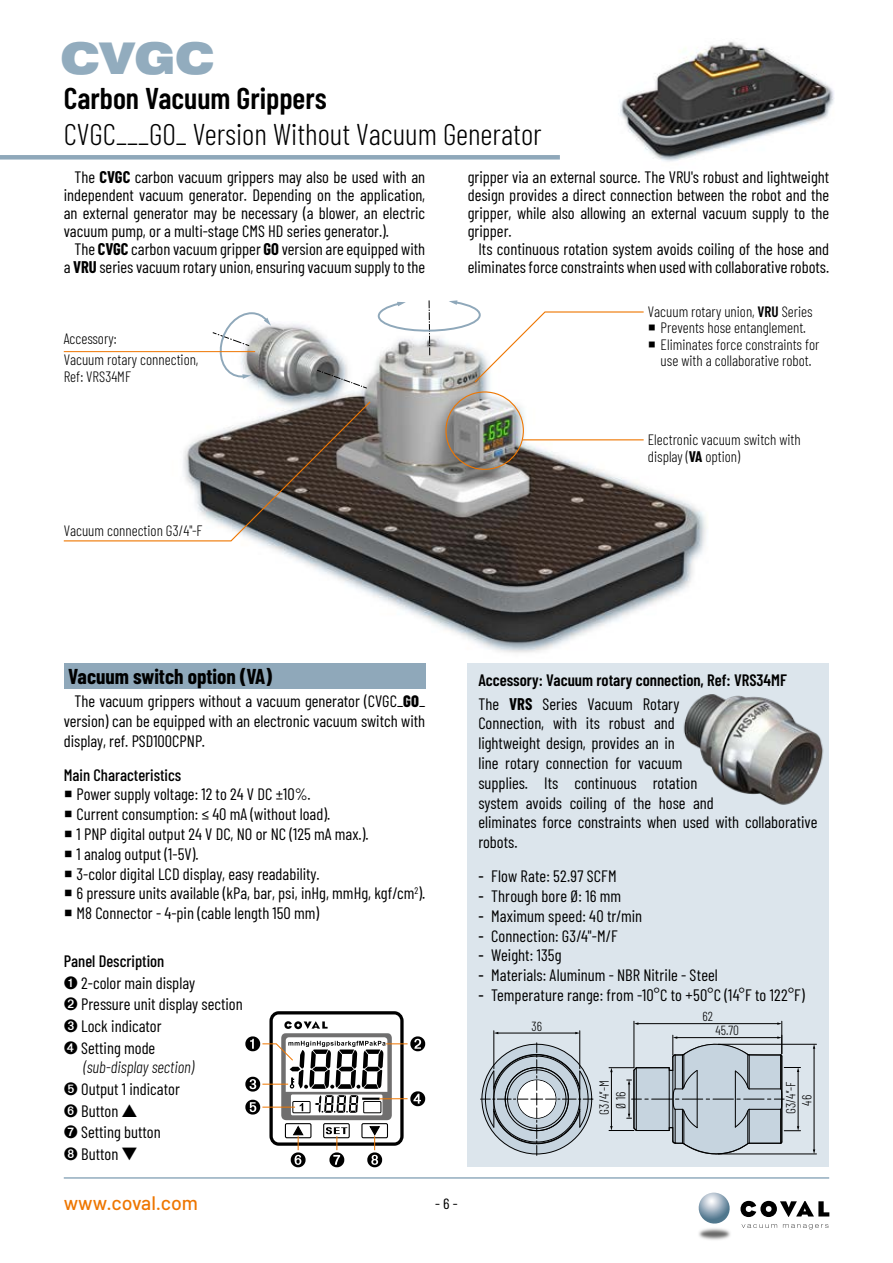
<style>
.page{position:relative;width:893px;height:1263px;background:#fff}
.page>*{position:absolute;margin:0;border:0;box-sizing:border-box;transform-origin:0 0}
.t1{font:900 45px "Pragmatica Ext";color:#92acbe}
.t2{font:300 30px "Barlow Condensed";color:#000}
.t3{font:600 30px "Barlow Condensed";color:#000}
.t4{font:700 21px "Barlow Condensed";color:#000}
.t5{font:500 19.5px "Barlow";color:#ee7601}
.t6{font:16.5px/19.8px "Barlow Condensed";color:#000}
.t7{font:600 16.5px/24px "Barlow Condensed";color:#000}
.t8{font:500 16.5px "Barlow Condensed";color:#000}
.t9{font:300 15px/16.5px "Barlow Condensed";color:#000}
.t10{font:15px "Barlow Condensed";color:#000;scale:1.05 1}
.t11{font:300 13.2px/16.6px "Barlow Condensed";letter-spacing:.015em;color:#000;text-align:center}
.s1{font-weight:700}
.s2{font-weight:600}
.s3{font-weight:800}
.s4{font-weight:500}
.s5{font-weight:300;font-style:italic}
.s6{font-weight:400}
</style>
<div class="page">
<img style="left:620px;top:41px;width:214px;height:121px">
<hr style="left:64px;top:1177px;width:765px;height:2px;background:#92acbe">
<img style="left:699px;top:1228px;width:31px;height:12px">
<svg style="left:698px;top:1192px;width:32px;height:32px"></svg>
<svg style="left:742px;top:1224px;width:35px;height:4px"></svg>
<svg style="left:783px;top:1224px;width:45px;height:5px"></svg>
<svg style="left:740px;top:1201px;width:89px;height:16px"></svg>
<div style="left:0;top:155px;width:560px;height:5px;background:#8fa8ba"></div>
<img style="left:155px;top:323px;width:552px;height:330px">
<svg style="left:316px;top:369px;width:52px;height:20px"></svg>
<svg style="left:212px;top:312px;width:59px;height:67px"></svg>
<div style="left:64px;top:663px;width:361px;height:26px;background:#8fa8ba"></div>
<svg style="left:245px;top:1011px;width:180px;height:156px"></svg>
<div style="left:445px;top:391px;width:79px;height:79px;border:1px solid #ee7601;border-radius:50%"></div>
<svg style="left:63px;top:400px;width:309px;height:142px"></svg>
<hr style="left:522px;top:439px;width:122px;height:1px;background:#ee7601">
<hr style="left:64px;top:351px;width:191px;height:1px;background:#ee7601">
<div style="left:468px;top:663px;width:361px;height:504px;background:#dce5ec"></div>
<svg style="left:609px;top:1020px;width:191px;height:135px"></svg>
<hr style="left:634px;top:1021px;width:1px;height:47px;background:#000">
<hr style="left:781px;top:1021px;width:1px;height:33px;background:#000">
<hr style="left:718px;top:1044px;width:98px;height:1px;background:#000">
<hr style="left:718px;top:1154px;width:98px;height:1px;background:#000">
<hr style="left:814px;top:1048px;width:1px;height:102px;background:#000">
<hr style="left:494px;top:1031px;width:1px;height:38px;background:#000">
<hr style="left:579px;top:1031px;width:1px;height:38px;background:#000">
<svg style="left:480px;top:1032px;width:113px;height:123px"></svg>
<img style="left:683px;top:694px;width:141px;height:111px">
<svg style="left:377px;top:300px;width:278px;height:83px"></svg>
<h1 class="t1" style="left:60px;top:29px;width:156px">CVGC</h1>
<h2 class="t3" style="left:64px;top:77px;width:264px">Carbon Vacuum Grippers</h2>
<h2 class="t2" style="left:64px;top:113px;width:479px">CVGC___GO_ Version Without Vacuum Generator</h2>
<p class="t6" style="left:64px;top:167px;width:363px;line-height:18px;text-align:justify;text-indent:11px">The <span class="s1">CVGC</span> carbon vacuum grippers may also be used with an independent vacuum generator. Depending on the application, an external generator may be necessary (a blower, an electric vacuum pump, or a multi-stage CMS HD series generator.).</p>
<p class="t6" style="left:64px;top:239px;width:363px;line-height:18px;text-align:right">The <span class="s1">CVGC</span> carbon vacuum gripper <span class="s1">GO</span> version are equipped with a <span class="s1">VRU</span> series vacuum rotary union, ensuring vacuum supply to the</p>
<p class="t9" style="left:64px;top:327px;width:136px;line-height:21px">Accessory:<br>Vacuum rotary connection,</p>
<p class="t9" style="left:64px;top:367px;width:69px">Ref: VRS34MF</p>
<p class="t9" style="left:64px;top:522px;width:140px">Vacuum connection G3/4"-F</p>
<p class="t6" style="left:468px;top:167px;width:363px;line-height:18px;text-align:justify">gripper via an external source. The VRU's robust and lightweight design provides a direct connection between the robot and the gripper, while also allowing an external vacuum supply to the gripper.</p>
<p class="t6" style="left:468px;top:239px;width:363px;line-height:18px;text-align:right">Its continuous rotation system avoids coiling of the hose and eliminates force constraints when used with collaborative robots.</p>
<p class="t9" style="left:661px;top:302px;width:160px;text-indent:-13px">Vacuum rotary union, <span class="s2">VRU</span> Series<br>Prevents hose entanglement.<br>Eliminates force constraints for use with a collaborative robot.</p>
<p class="t9" style="left:648px;top:430px;width:154px">Electronic vacuum switch with display (<span class="s1">VA</span> option)</p>
<p class="t4" style="left:68px;top:661px;width:205px">Vacuum switch option (VA)</p>
<p class="t6" style="left:64px;top:690px;width:363px;text-align:justify;text-indent:11px">The vacuum grippers without a vacuum generator (CVGC_<span class="s3">GO</span>_ version) can be equipped with an electronic vacuum switch with display, ref. PSD100CPNP.</p>
<p class="t8" style="left:64px;top:763px;width:119px">Main Characteristics</p>
<p class="t6" style="left:77px;top:783px;width:350px">Power supply voltage: 12 to 24 V DC ±10%.<br>Current consumption: ≤ 40 mA (without load).<br>1 PNP digital output 24 V DC, NO or NC (125 mA max.).<br>1 analog output (1-5V).<br>3-color digital LCD display, easy readability.<br>6 pressure units available (kPa, bar, psi, inHg, mmHg, kgf/cm<sup>2</sup>).<br>M8 Connector - 4-pin (cable length 150 mm)</p>
<p class="t6" style="left:64px;top:949px;width:180px;line-height:21.6px"><span class="s4">Panel Description<br></span>➊ 2-color main display<br>➋ Pressure unit display section<br>➌ Lock indicator<br>➍ Setting mode</p>
<p class="t6" style="left:64px;top:1055px;width:132px;line-height:21.6px;text-indent:20px"><span class="s5">(sub-display section)<br></span>➎ Output 1 indicator<br>➏ Button ▲<br>➐ Setting button<br>➑ Button ▼</p>
<p class="t5" style="left:64px;top:1188px;width:136px">www.coval.com</p>
<p class="t10" style="left:435px;top:1193px;width:23px">- 6 -</p>
<p class="t7" style="left:478px;top:666px;width:310px">Accessory: Vacuum rotary connection, Ref: VRS34MF<br><span class="s6">The</span> <span class="s1">VRS</span> <span class="s6">Series Vacuum Rotary</span></p>
<p class="t6" style="left:478px;top:712px;width:341px">Connection, with its robust and<br>lightweight design, provides an in<br>line rotary connection for vacuum<br>supplies. Its continuous rotation<br>system avoids coiling of the hose and<br>eliminates force constraints when used with collaborative robots.</p>
<p class="t6" style="left:478px;top:865px;width:140px"><span class="s4">-</span> Flow Rate: 52.97 SCFM</p>
<p class="t6" style="left:478px;top:885px;width:144px"><span class="s4">-</span> Through bore Ø: 16 mm</p>
<p class="t6" style="left:478px;top:905px;width:165px"><span class="s4">-</span> Maximum speed: 40 tr/min</p>
<p class="t6" style="left:478px;top:924px;width:141px"><span class="s4">-</span> Connection: G3/4"-M/F</p>
<p class="t6" style="left:478px;top:944px;width:85px"><span class="s4">-</span> Weight: 135g</p>
<p class="t6" style="left:478px;top:964px;width:241px"><span class="s4">-</span> Materials: Aluminum - NBR Nitrile - Steel</p>
<p class="t6" style="left:478px;top:984px;width:328px"><span class="s4">-</span> Temperature range: from -10°C to +50°C (14°F to 122°F)</p>
<p class="t11" style="left:531px;top:1017px;width:12px">36</p>
<p class="t11" style="left:595px;top:1115px;width:36px;rotate:-90deg">G3/4’’-M<br>Ø 16</p>
<p class="t11" style="left:702px;top:1007px;width:12px">62</p>
<p class="t11" style="left:715px;top:1021px;width:25px">45.70</p>
<p class="t11" style="left:781px;top:1114px;width:34px;rotate:-90deg">G3/4’’-F</p>
<p class="t11" style="left:797px;top:1106px;width:12px;rotate:-90deg">46</p>
</div>
